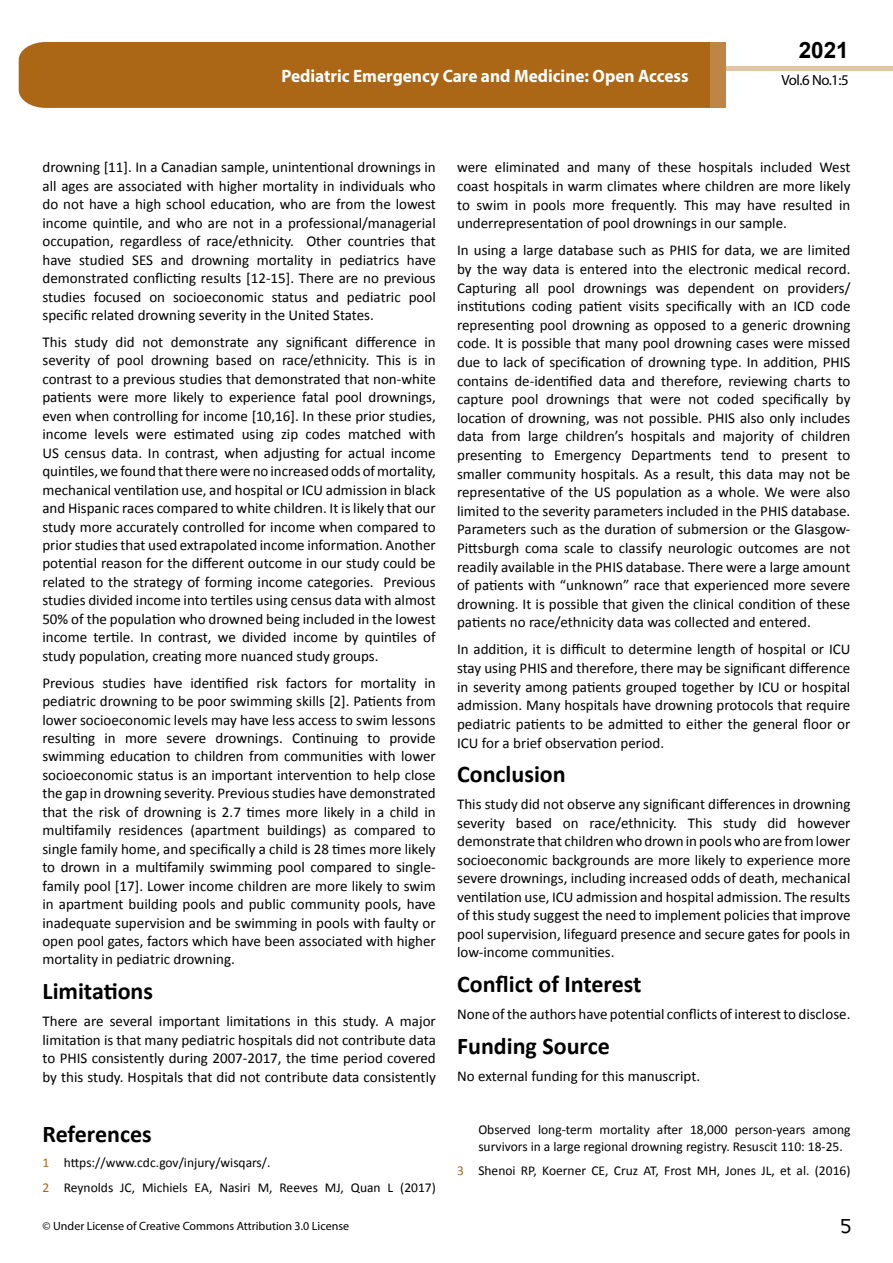
<style>
.page{position:relative;width:893px;height:1263px;background:#fff}
.page>*{position:absolute;margin:0;border:0;box-sizing:border-box;transform-origin:0 0}
.t1{font:25.5px "Tunga";color:#000}
.t2{font:700 24px "Calibri";color:#000}
.t3{font:700 22.5px "Arial";color:#000}
.t4{font:700 18px "Myriad Pro";color:#fff;scale:.96 1}
.t5{font:15px/18.5px "Calibri";color:#000;text-align:justify}
.t6{font:14.85px "Myriad Pro";color:#000}
.t7{font:13.5px/24.8px "Calibri";color:#000}
.t8{font:12px "Myriad Pro";color:#000}
.s1{color:#ab6715}
</style>
<div class="page">
<div style="left:722px;top:66px;width:171px;height:5px;background:#e2c5a5"></div>
<div style="left:19px;top:42px;width:691px;height:66px;background:#ab6715"></div>
<div style="left:710px;top:42px;width:15px;height:66px;background:#be8545"></div>
<p class="t4" style="left:281px;top:64px;width:426px">Pediatric Emergency Care and Medicine: Open Access</p>
<h3 class="t3" style="left:799px;top:35px;width:52px">2021</h3>
<p class="t6" style="left:781px;top:71px;width:69px">Vol.6 No.1:5</p>
<p class="t5" style="left:42px;top:158px;width:395px">drowning [11]. In a Canadian sample, unintentional drownings in all ages are associated with higher mortality in individuals who do not have a high school education, who are from the lowest income quintile, and who are not in a professional/managerial occupation, regardless of race/ethnicity. Other countries that have studied SES and drowning mortality in pediatrics have demonstrated conflicting results [12-15]. There are no previous studies focused on socioeconomic status and pediatric pool specific related drowning severity in the United States.</p>
<p class="t5" style="left:42px;top:333px;width:395px">This study did not demonstrate any significant difference in severity of pool drowning based on race/ethnicity. This is in contrast to a previous studies that demonstrated that non-white patients were more likely to experience fatal pool drownings, even when controlling for income [10,16]. In these prior studies, income levels were estimated using zip codes matched with US census data. In contrast, when adjusting for actual income quintiles,we found thattherewere no increased odds ofmortality, mechanical ventilation use, and hospital or ICU admission in black and Hispanic races compared to white children. It is likely that our study more accurately controlled for income when compared to prior studies that used extrapolated income information. Another potential reason for the different outcome in our study could be related to the strategy of forming income categories. Previous studies divided income into tertiles using census data with almost 50% of the population who drowned being included in the lowest income tertile. In contrast, we divided income by quintiles of study population, creating more nuanced study groups.</p>
<p class="t5" style="left:42px;top:673px;width:395px">Previous studies have identified risk factors for mortality in pediatric drowning to be poor swimming skills [2]. Patients from lower socioeconomic levels may have less access to swim lessons resulting in more severe drownings. Continuing to provide swimming education to children from communities with lower socioeconomic status is an important intervention to help close the gap in drowning severity. Previous studies have demonstrated that the risk of drowning is 2.7 times more likely in a child in multifamily residences (apartment buildings) as compared to single family home, and specifically a child is 28 times more likely to drown in a multifamily swimming pool compared to single&shy;family pool [17]. Lower income children are more likely to swim in apartment building pools and public community pools, have inadequate supervision and be swimming in pools with faulty or open pool gates, factors which have been associated with higher mortality in pediatric drowning.</p>
<h2 class="t2" style="left:43px;top:976px;width:112px">Limitations</h2>
<p class="t5" style="left:43px;top:1012px;width:395px">There are several important limitations in this study. A major limitation is that many pediatric hospitals did not contribute data to PHIS consistently during 2007-2017, the time period covered by this study. Hospitals that did not contribute data consistently</p>
<h2 class="t2" style="left:43px;top:1119px;width:111px">References</h2>
<p class="t7" style="left:43px;top:1150px;width:395px"><span class="s1">1</span> https://www.cdc.gov/injury/wisqars/.<br><span class="s1">2</span> Reynolds JC, Michiels EA, Nasiri M, Reeves MJ, Quan L (2017)</p>
<p class="t5" style="left:457px;top:158px;width:395px">were eliminated and many of these hospitals included West coast hospitals in warm climates where children are more likely to swim in pools more frequently. This may have resulted in underrepresentation of pool drownings in our sample.</p>
<p class="t5" style="left:457px;top:241px;width:395px">In using a large database such as PHIS for data, we are limited by the way data is entered into the electronic medical record.<br>Capturing all pool drownings was dependent on providers/ institutions coding patient visits specifically with an ICD code representing pool drowning as opposed to a generic drowning code. It is possible that many pool drowning cases were missed due to lack of specification of drowning type. In addition, PHIS contains de-identified data and therefore, reviewing charts to capture pool drownings that were not coded specifically by location of drowning, was not possible. PHIS also only includes data from large children’s hospitals and majority of children presenting to Emergency Departments tend to present to smaller community hospitals. As a result, this data may not be representative of the US population as a whole. We were also limited to the severity parameters included in the PHIS database.<br>Parameters such as the duration of submersion or the Glasgow-Pittsburgh coma scale to classify neurologic outcomes are not readily available in the PHIS database. There were a large amount of patients with “unknown” race that experienced more severe drowning. It is possible that given the clinical condition of these patients no race/ethnicity data was collected and entered.</p>
<p class="t5" style="left:457px;top:640px;width:395px">In addition, it is difficult to determine length of hospital or ICU stay using PHIS and therefore, there may be significant difference in severity among patients grouped together by ICU or hospital admission. Many hospitals have drowning protocols that require pediatric patients to be admitted to either the general floor or ICU for a brief observation period.</p>
<h2 class="t2" style="left:457px;top:759px;width:110px">Conclusion</h2>
<p class="t5" style="left:457px;top:795px;width:395px">This study did not observe any significant differences in drowning severity based on race/ethnicity. This study did however demonstrate that childrenwho drown in poolswho are fromlower socioeconomic backgrounds are more likely to experience more severe drownings, including increased odds of death, mechanical ventilation use, ICU admission and hospital admission. The results of this study suggest the need to implement policies that improve pool supervision, lifeguard presence and secure gates for pools in low-income communities.</p>
<h2 class="t2" style="left:457px;top:968px;width:186px">Conflict of Interest</h2>
<p class="t5" style="left:457px;top:1005px;width:395px">None ofthe authors have potential conflicts ofinterestto disclose.</p>
<h2 class="t2" style="left:457px;top:1030px;width:154px">Funding Source</h2>
<p class="t5" style="left:457px;top:1066px;width:245px">No external funding for this manuscript.</p>
<p class="t7" style="left:478px;top:1122px;width:374px;line-height:16.2px">Observed long-term mortality after 18,000 person-years among survivors in a large regional drowning registry. Resuscit 110: 18-25.</p>
<p class="t7" style="left:457px;top:1158px;width:395px"><span class="s1">3</span> Shenoi RP, Koerner CE, Cruz AT, Frost MH, Jones JL, et al. (2016)</p>
<p class="t8" style="left:42px;top:1218px;width:308px">© Under License of Creative Commons Attribution 3.0 License</p>
<h1 class="t1" style="left:840px;top:1209px;width:13px">5</h1>
</div>
